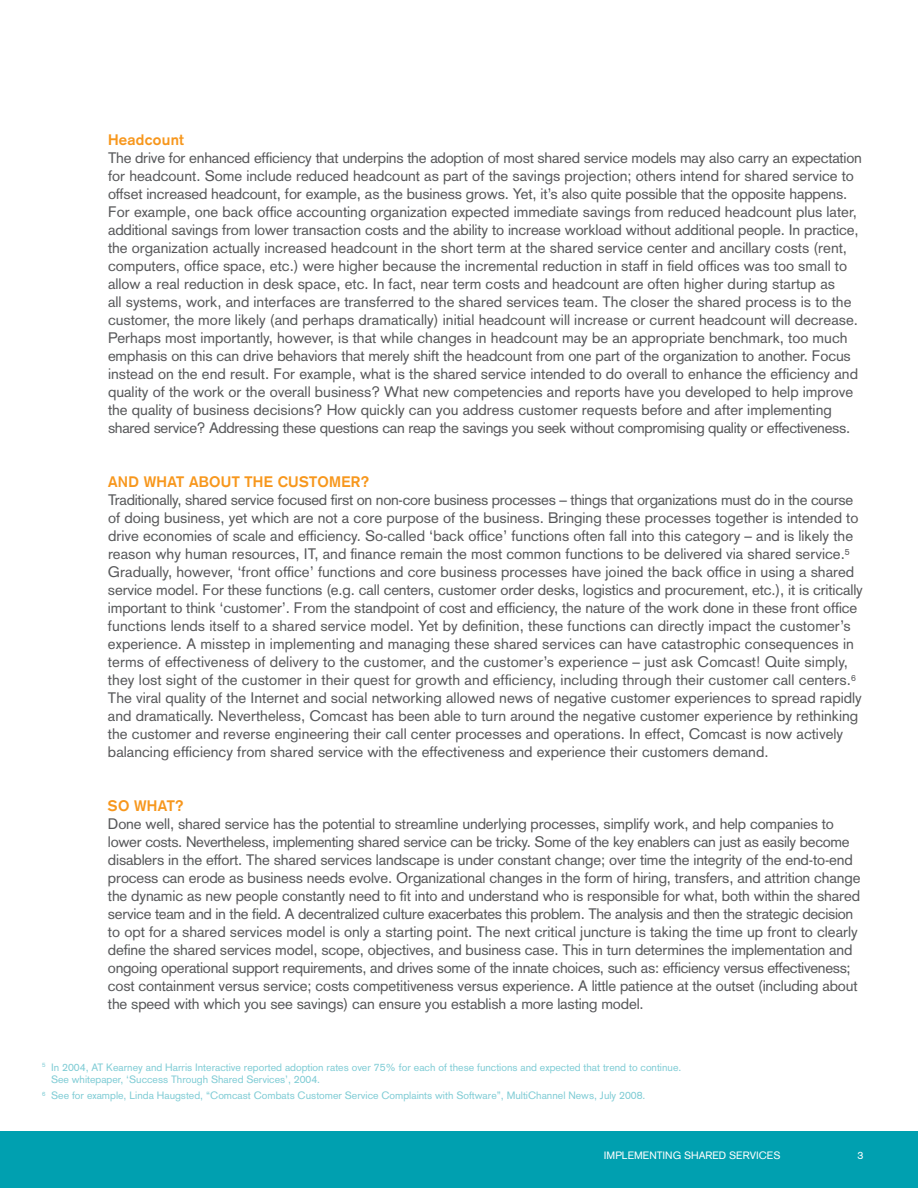
<style>
.page{position:relative;width:918px;height:1188px;background:#fff}
.page>*{position:absolute;margin:0;border:0;box-sizing:border-box;transform-origin:0 0}
.t1{font:15px/18px "Akzidenz Grotesk";color:#57585a}
.t2{font:700 15px "Akzidenz Grotesk";letter-spacing:.02em;color:#f7971d}
.t3{font:10.5px/12px "Akzidenz Grotesk";color:#80ccd5}
.t4{font:10.5px "Akzidenz Grotesk";color:#fff}
</style>
<div class="page">
<div style="left:0;top:1132px;width:918px;height:56px;background:#00a0b0"></div>
<p class="t2" style="left:108px;top:131px;width:78px">Headcount</p>
<p class="t1" style="left:108px;top:149px;width:755px">The drive for enhanced efficiency that underpins the adoption of most shared service models may also carry an expectation for headcount. Some include reduced headcount as part of the savings projection; others intend for shared service to offset increased headcount, for example, as the business grows. Yet, it’s also quite possible that the opposite happens.<br>For example, one back office accounting organization expected immediate savings from reduced headcount plus later, additional savings from lower transaction costs and the ability to increase workload without additional people. In practice, the organization actually increased headcount in the short term at the shared service center and ancillary costs (rent, computers, office space, etc.) were higher because the incremental reduction in staff in field offices was too small to allow a real reduction in desk space, etc. In fact, near term costs and headcount are often higher during startup as<br>all systems, work, and interfaces are transferred to the shared services team. The closer the shared process is to the customer, the more likely (and perhaps dramatically) initial headcount will increase or current headcount will decrease.<br>Perhaps most importantly, however, is that while changes in headcount may be an appropriate benchmark, too much emphasis on this can drive behaviors that merely shift the headcount from one part of the organization to another. Focus instead on the end result. For example, what is the shared service intended to do overall to enhance the efficiency and quality of the work or the overall business? What new competencies and reports have you developed to help improve the quality of business decisions? How quickly can you address customer requests before and after implementing shared service? Addressing these questions can reap the savings you seek without compromising quality or effectiveness.</p>
<p class="t2" style="left:108px;top:473px;width:263px">AND WHAT ABOUT THE CUSTOMER?</p>
<p class="t1" style="left:108px;top:491px;width:756px">Traditionally, shared service focused first on non-core business processes – things that organizations must do in the course of doing business, yet which are not a core purpose of the business. Bringing these processes together is intended to drive economies of scale and efficiency. So-called ‘back office’ functions often fall into this category – and is likely the reason why human resources, IT, and finance remain the most common functions to be delivered via shared service.<sup>5<br></sup>Gradually, however, ‘front office’ functions and core business processes have joined the back office in using a shared service model. For these functions (e.g. call centers, customer order desks, logistics and procurement, etc.), it is critically important to think ‘customer’. From the standpoint of cost and efficiency, the nature of the work done in these front office functions lends itself to a shared service model. Yet by definition, these functions can directly impact the customer’s experience. A misstep in implementing and managing these shared services can have catastrophic consequences in terms of effectiveness of delivery to the customer, and the customer’s experience – just ask Comcast! Quite simply, they lost sight of the customer in their quest for growth and efficiency, including through their customer call centers.<sup>6<br></sup>The viral quality of the Internet and social networking allowed news of negative customer experiences to spread rapidly and dramatically. Nevertheless, Comcast has been able to turn around the negative customer experience by rethinking the customer and reverse engineering their call center processes and operations. In effect, Comcast is now actively balancing efficiency from shared service with the effectiveness and experience their customers demand.</p>
<p class="t2" style="left:108px;top:797px;width:77px">SO WHAT?</p>
<p class="t1" style="left:108px;top:815px;width:754px">Done well, shared service has the potential to streamline underlying processes, simplify work, and help companies to lower costs. Nevertheless, implementing shared service can be tricky. Some of the key enablers can just as easily become disablers in the effort. The shared services landscape is under constant change; over time the integrity of the end-to-end process can erode as business needs evolve. Organizational changes in the form of hiring, transfers, and attrition change the dynamic as new people constantly need to fit into and understand who is responsible for what, both within the shared service team and in the field. A decentralized culture exacerbates this problem. The analysis and then the strategic decision to opt for a shared services model is only a starting point. The next critical juncture is taking the time up front to clearly define the shared services model, scope, objectives, and business case. This in turn determines the implementation and ongoing operational support requirements, and drives some of the innate choices, such as: efficiency versus effectiveness; cost containment versus service; costs competitiveness versus experience. A little patience at the outset (including about the speed with which you see savings) can ensure you establish a more lasting model.</p>
<p class="t3" style="left:51px;top:1061px;width:632px;text-indent:-9px"><sup>5</sup> In 2004, AT Kearney and Harris Interactive reported adoption rates over 75% for each of these functions and expected that trend to continue.<br>See whitepaper, ‘Success Through Shared Services’, 2004.</p>
<p class="t3" style="left:42px;top:1089px;width:605px"><sup>6</sup> See for example, Linda Haugsted, “Comcast Combats Customer Service Complaints with Software”, MultiChannel News, July 2008.</p>
<p class="t4" style="left:604px;top:1149px;width:178px">IMPLEMENTING SHARED SERVICES</p>
<p class="t4" style="left:858px;top:1149px;width:7px">3</p>
</div>
